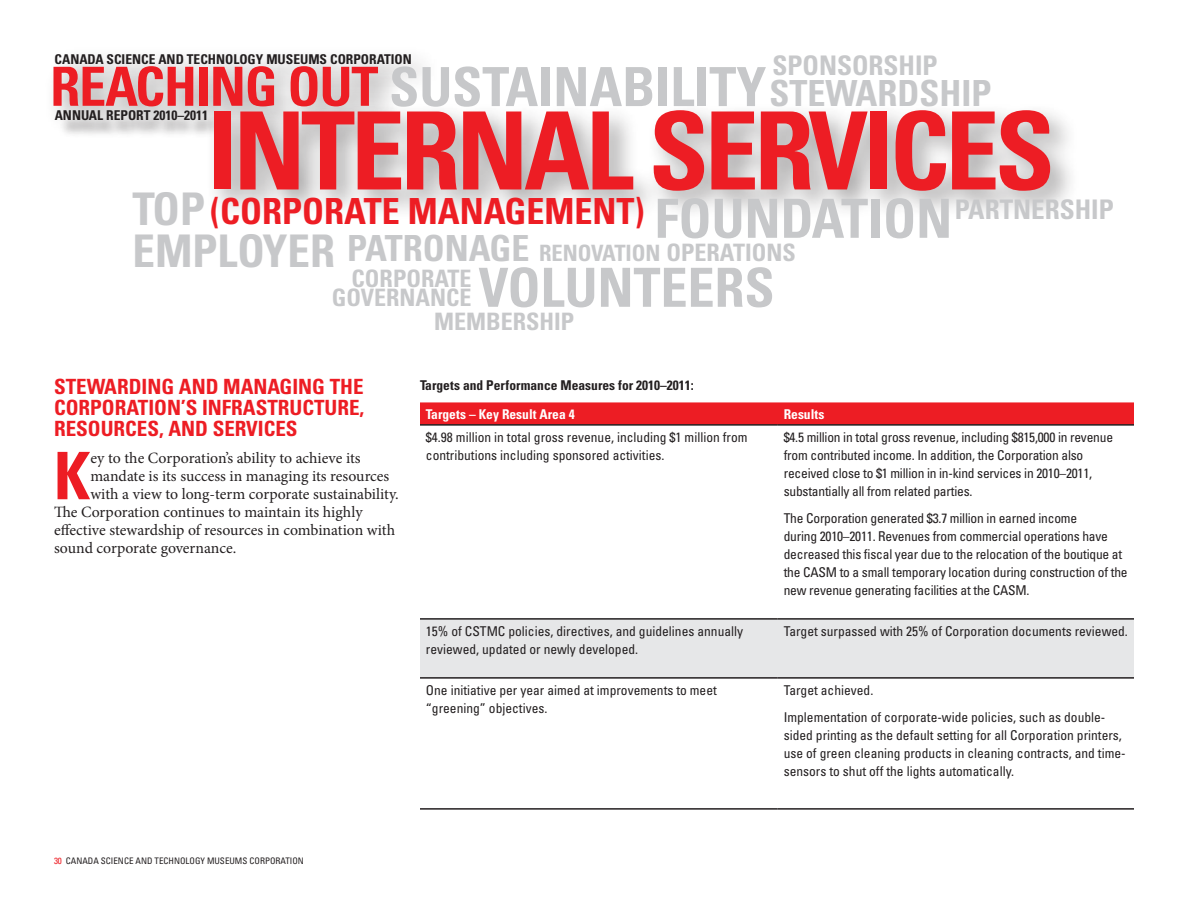
<style>
.page{position:relative;width:1188px;height:918px;background:#fff}
.page>*{position:absolute;margin:0;border:0;box-sizing:border-box;transform-origin:0 0}
.t1{font:700 condensed 108px "Univers";letter-spacing:-.04em;color:#ed1d24}
.t2{font:700 condensed 65.55px "Univers";color:#ed1d24}
.t3{font:700 condensed 54px "Univers";color:#c7c8ca}
.t4{font:700 condensed 54px "Univers";color:#ed1d24}
.t5{font:700 condensed 45px "Univers";color:#c7c8ca}
.t6{font:700 condensed 36px "Univers";color:#ed1d24}
.t7{font:700 condensed 36px "Univers";color:#c7c8ca}
.t8{font:700 condensed 27px "Univers";color:#c7c8ca}
.t9{font:700 condensed 24px "Univers";color:#c7c8ca}
.t10{font:700 condensed 22.5px "Univers";color:#c7c8ca}
.t11{font:700 condensed 21px/21px "Univers";color:#ed1d24;text-align:justify}
.t12{font:15.75px "Minion Pro";color:#231f20}
.t13{font:condensed 13.5px/18px "Univers";color:#231f20}
.t14{font:700 condensed 13.5px "Univers";color:#231f20}
.t15{font:700 condensed 13.5px "Univers";color:#fff}
.t16{font:condensed 9px "Univers";color:#231f20}
.s1{color:#ed1d24}
.s2{font-size:36px}
</style>
<div class="page">
<div style="left:43px;top:56px;width:363px;height:79px;background:#231f20;opacity:.4"></div>
<div style="left:203px;top:100px;width:876px;height:120px;background:#231f20;opacity:.4"></div>
<div style="left:420px;top:402px;width:714px;height:22px;background:#ed1d24"></div>
<div style="left:420px;top:620px;width:714px;height:57px;background:#e6e7e8"></div>
<hr style="left:420px;top:424px;width:358px;height:2px;background:#231f20">
<hr style="left:778px;top:424px;width:356px;height:2px;background:#231f20">
<hr style="left:420px;top:618px;width:358px;height:2px;background:#231f20">
<hr style="left:778px;top:618px;width:356px;height:2px;background:#231f20">
<hr style="left:420px;top:677px;width:358px;height:2px;background:#231f20">
<hr style="left:778px;top:677px;width:356px;height:2px;background:#231f20">
<hr style="left:420px;top:808px;width:358px;height:2px;background:#231f20">
<hr style="left:778px;top:808px;width:356px;height:2px;background:#231f20">
<p class="t14" style="left:55px;top:51px;width:17px">CANA</p>
<p class="t14" style="left:88px;top:51px;width:130px">DA SCIENCE AN D TECHNO</p>
<p class="t14" style="left:233px;top:51px;width:53px">LOGY MUSEU</p>
<p class="t14" style="left:308px;top:51px;width:38px">MS CORPORA</p>
<p class="t14" style="left:384px;top:51px;width:15px">TION</p>
<h3 class="t4" style="left:50px;top:53px;width:30px">REA</h3>
<p class="t14" style="left:55px;top:107px;width:10px">ANNUA</p>
<p class="t14" style="left:97px;top:107px;width:18px">L REPOR</p>
<h3 class="t8" style="left:772px;top:49px;width:16px">SPONSORSHIP</h3>
<h3 class="t4" style="left:135px;top:53px;width:39px">CHIN</h3>
<p class="t14" style="left:144px;top:107px;width:66px">T 2010–2011</p>
<h3 class="t3" style="left:245px;top:54px;width:291px"><span class="s1">GOU T</span>SUS TAINA</h3>
<h1 class="t1" style="left:208px;top:85px;width:849px">INTERNAL SERVICES</h1>
<h3 class="t3" style="left:622px;top:54px;width:146px">BILITY</h3>
<h3 class="t7" style="left:770px;top:71px;width:169px">STEWAR DSHIP</h3>
<h3 class="t5" style="left:133px;top:181px;width:46px">TOP</h3>
<h3 class="t3" style="left:655px;top:185px;width:57px">FOUN</h3>
<h3 class="t3" style="left:781px;top:185px;width:115px">DATION</h3>
<h3 class="t6" style="left:210px;top:189px;width:436px">(CORPORATE MANAGEMENT)</h3>
<h3 class="t8" style="left:955px;top:193px;width:74px">PARTNERSHIP</h3>
<h3 class="t5" style="left:133px;top:223px;width:293px">EMPLOYER <span class="s2">PATRONA</span></h3>
<h3 class="t7" style="left:490px;top:226px;width:38px">GE</h3>
<h3 class="t9" style="left:667px;top:237px;width:15px">OPERA</h3>
<h3 class="t9" style="left:733px;top:237px;width:26px">TIONS</h3>
<h3 class="t10" style="left:539px;top:240px;width:14px">RENO</h3>
<h3 class="t10" style="left:591px;top:240px;width:47px">VATION</h3>
<h3 class="t3" style="left:478px;top:254px;width:211px">VOLUNTEERS</h3>
<h3 class="t9" style="left:434px;top:307px;width:80px">MEMBERSHIP</h3>
<h3 class="t9" style="left:352px;top:263px;width:29px">CORPORA</h3>
<h3 class="t9" style="left:448px;top:263px;width:23px">TE</h3>
<h3 class="t9" style="left:332px;top:283px;width:58px">GOVERNAN</h3>
<h3 class="t9" style="left:446px;top:283px;width:24px">CE</h3>
<h3 class="t11" style="left:54px;top:376px;width:312px">STEWARDING AND MANAGING THE CORPORATION’S INFRASTRUCTURE, RESOURCES, AND SERVICES</h3>
<h2 class="t2" style="left:54px;top:436px;width:38px">K</h2>
<p class="t12" style="left:90px;top:448px;width:272px">ey to the Corporation’s ability to achieve its</p>
<p class="t12" style="left:90px;top:466px;width:300px">mandate is its success in managing its resources</p>
<p class="t12" style="left:90px;top:484px;width:310px">with a view to long-term corporate sustainability.</p>
<p class="t12" style="left:54px;top:502px;width:310px">The Corporation continues to maintain its highly</p>
<p class="t12" style="left:54px;top:520px;width:343px">effective stewardship of resources in combination with</p>
<p class="t12" style="left:54px;top:538px;width:184px">sound corporate governance.</p>
<p class="t14" style="left:420px;top:377px;width:275px">TARGETS AND PERFORMANCE MEASURES FOR 2010–2011:</p>
<p class="t15" style="left:426px;top:406px;width:150px">TARGETS – KEY RESULT AREA 4</p>
<p class="t15" style="left:784px;top:406px;width:42px">RESULTS</p>
<p class="t13" style="left:426px;top:428px;width:323px">$4.98 million in total gross revenue, including $1 million from contributions including sponsored activities.</p>
<p class="t13" style="left:784px;top:428px;width:331px">$4.5 million in total gross revenue, including $815,000 in revenue from contributed income. In addition, the Corporation also received close to $1 million in in-kind services in 2010–2011, substantially all from related parties.</p>
<p class="t13" style="left:784px;top:509px;width:345px">The Corporation generated $3.7 million in earned income<br>during 2010–2011. Revenues from commercial operations have decreased this fiscal year due to the relocation of the boutique at the CASM to a small temporary location during construction of the new revenue generating facilities at the CASM.</p>
<p class="t13" style="left:426px;top:622px;width:319px">15% of CSTMC policies, directives, and guidelines annually reviewed, updated or newly developed.</p>
<p class="t13" style="left:784px;top:622px;width:346px">Target surpassed with 25% of Corporation documents reviewed.</p>
<p class="t13" style="left:426px;top:681px;width:292px">One initiative per year aimed at improvements to meet “greening” objectives.</p>
<p class="t13" style="left:784px;top:676px;width:323px;line-height:27px">Target achieved.<br>Implementation of corporate-wide policies, such as double-</p>
<p class="t13" style="left:784px;top:726px;width:343px">sided printing as the default setting for all Corporation printers, use of green cleaning products in cleaning contracts, and time&shy;sensors to shut off the lights automatically.</p>
<p class="t16" style="left:54px;top:855px;width:251px"><span class="s1">30</span> Canada Science and Technology Museums Corporati on</p>
</div>
